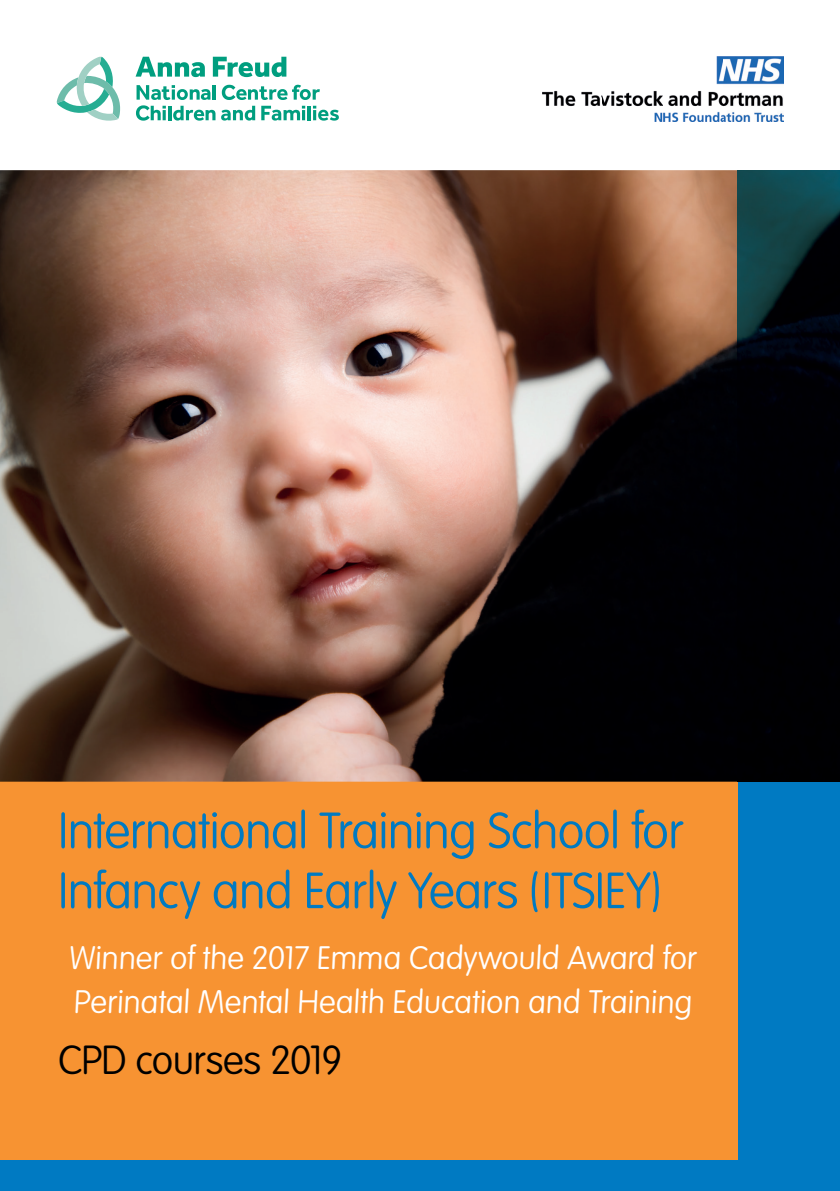
<style>
.page{position:relative;width:840px;height:1191px;background:#fff}
.page>*{position:absolute;margin:0;border:0;box-sizing:border-box;transform-origin:0 0}
.t1{font:100 50px/60px "VAG Rounded";letter-spacing:-.015em;color:#007ac2}
.t2{font:100 40px "VAG Rounded";letter-spacing:-.015em;color:#000}
.t3{font:100 32px/44px "VAG Rounded";color:#fff}
</style>
<div class="page">
<div style="left:0;top:781px;width:839px;height:410px;background:#007ac2"></div>
<div style="left:0;top:781px;width:737px;height:378px;background:#f79332"></div>
<img style="left:0;top:170px;width:737px;height:611px">
<img style="left:737px;top:170px;width:102px;height:611px">
<svg style="left:135px;top:57px;width:70px;height:20px"></svg>
<svg style="left:213px;top:57px;width:73px;height:20px"></svg>
<hr style="left:212px;top:85px;width:4px;height:15px;background:#009e7f">
<svg style="left:222px;top:85px;width:98px;height:15px"></svg>
<svg style="left:136px;top:85px;width:79px;height:36px"></svg>
<svg style="left:221px;top:106px;width:34px;height:15px"></svg>
<svg style="left:261px;top:106px;width:44px;height:15px"></svg>
<hr style="left:307px;top:106px;width:3px;height:14px;background:#009e7f">
<svg style="left:313px;top:106px;width:25px;height:15px"></svg>
<svg style="left:57px;top:57px;width:63px;height:64px"></svg>
<img style="left:542px;top:57px;width:241px;height:64px">
<h1 class="t1" style="left:58px;top:802px;width:627px">International Training School for<br>Infancy and Early Years (ITSIEY)</h1>
<p class="t3" style="left:69px;top:937px;width:631px">Winner of the 2017 Emma Cadywould Award for<br>Perinatal Mental Health Education and Training</p>
<p class="t2" style="left:58px;top:1037px;width:286px">CPD courses 2019</p>
</div>
